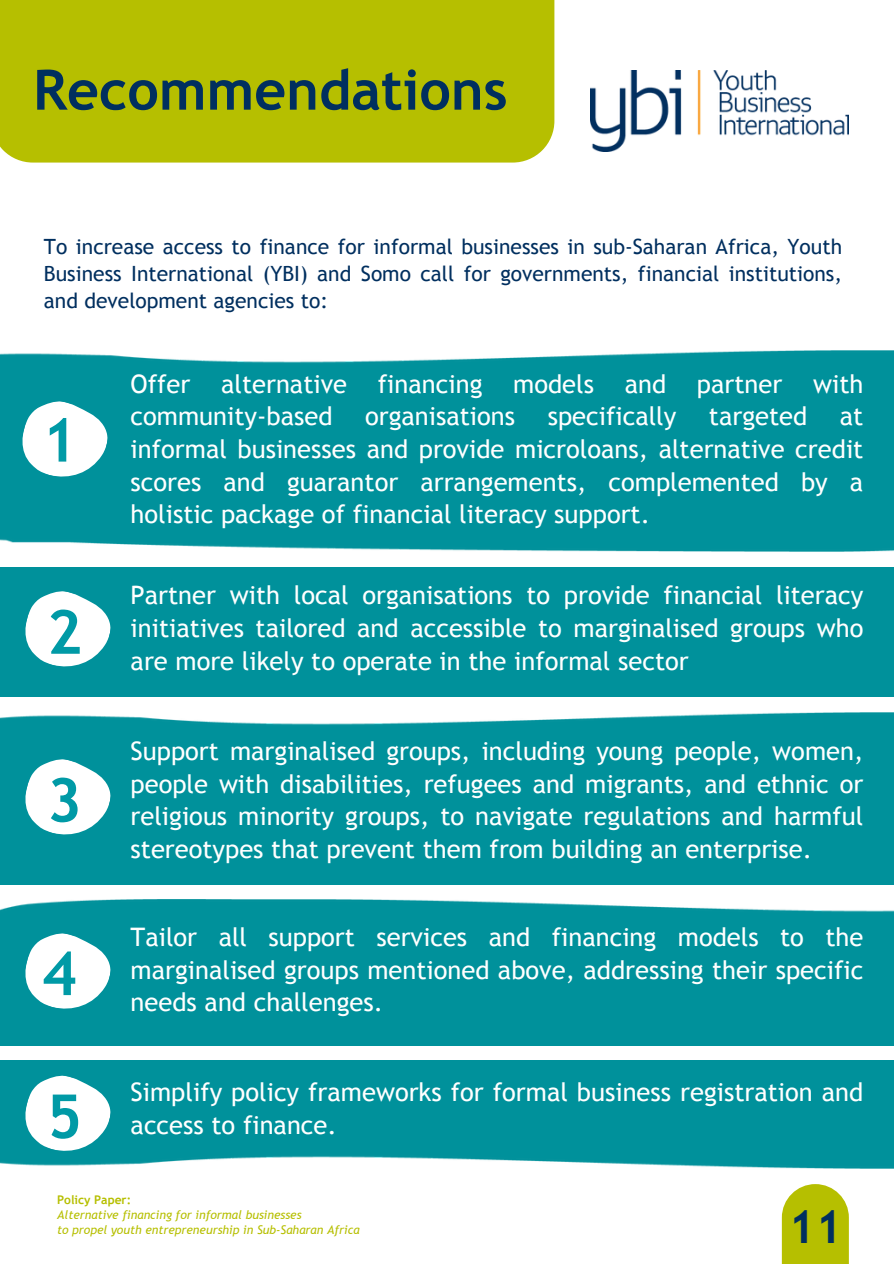
<style>
.page{position:relative;width:894px;height:1264px;background:#fff}
.page>*{position:absolute;margin:0;border:0;box-sizing:border-box;transform-origin:0 0}
.t1{font:700 60.75px "Trebuchet MS";color:#009aa6}
.t2{font:700 55.5px "Trebuchet MS";color:#002f5f}
.t3{font:700 45.75px "Trebuchet MS";color:#002f5f}
.t4{font:25.5px/32.7px "Trebuchet MS";color:#fff;text-align:justify}
.t5{font:21px/27px "Trebuchet MS";color:#002f5f;text-align:justify}
.t6{font:italic 12px "Trebuchet MS";color:#b6bf00}
.t7{font:700 12px "Trebuchet MS";color:#b6bf00}
</style>
<div class="page">
<div style="left:0;top:350px;width:893px;height:202px;background:#00919b"></div>
<div style="left:0;top:0;width:554px;height:162px;background:#b6bf00"></div>
<div style="left:0;top:567px;width:893px;height:129px;background:#00919b"></div>
<div style="left:0;top:712px;width:893px;height:172px;background:#00919b"></div>
<div style="left:0;top:899px;width:893px;height:146px;background:#00919b"></div>
<img style="left:590px;top:71px;width:258px;height:81px">
<div style="left:0;top:1060px;width:893px;height:108px;background:#00919b"></div>
<svg style="left:22px;top:590px;width:89px;height:80px"></svg>
<svg style="left:19px;top:400px;width:89px;height:80px"></svg>
<svg style="left:22px;top:758px;width:89px;height:80px"></svg>
<svg style="left:22px;top:932px;width:89px;height:80px"></svg>
<svg style="left:22px;top:1074px;width:89px;height:80px"></svg>
<div style="left:781px;top:1184px;width:67px;height:79px;background:#b6bf00"></div>
<h3 class="t2" style="left:33px;top:58px;width:475px">Recommendations</h3>
<p class="t5" style="left:44px;top:232px;width:799px">To increase access to finance for informal businesses in sub-Saharan Africa, Youth Business International (YBI) and Somo call for governments, financial institutions, and development agencies to:</p>
<p class="t1" style="left:42px;top:404px;width:37px">1</p>
<h2 class="t1" style="left:47px;top:596px;width:37px">2</h2>
<p class="t1" style="left:47px;top:764px;width:37px">3</p>
<h2 class="t1" style="left:42px;top:938px;width:37px">4</h2>
<p class="t1" style="left:47px;top:1081px;width:37px">5</p>
<p class="t4" style="left:131px;top:367px;width:734px">Offer alternative financing models and partner with community-based</p>
<p class="t4" style="left:365px;top:400px;width:151px">organisations</p>
<p class="t4" style="left:547px;top:400px;width:130px">specifically</p>
<p class="t4" style="left:708px;top:400px;width:100px">targeted</p>
<p class="t4" style="left:131px;top:400px;width:734px;text-indent:709px">at informal businesses and provide microloans, alternative credit scores and guarantor arrangements, complemented by a holistic package of financial literacy support.</p>
<p class="t4" style="left:131px;top:579px;width:734px">Partner with local organisations to provide financial literacy initiatives tailored and accessible to marginalised groups who are more likely to operate in the informal sector</p>
<p class="t4" style="left:131px;top:734px;width:734px">Support marginalised groups, including young people, women, people with disabilities, refugees and migrants, and ethnic or religious minority groups, to navigate regulations and harmful stereotypes that prevent them from building an enterprise.</p>
<h2 class="t4" style="left:131px;top:920px;width:734px">Tailor all support services and financing models to the marginalised groups mentioned above, addressing their specific needs and challenges.</h2>
<p class="t4" style="left:131px;top:1075px;width:734px">Simplify policy frameworks for formal business registration and access to finance.</p>
<h2 class="t7" style="left:57px;top:1192px;width:75px">Policy Paper:</h2>
<p class="t6" style="left:57px;top:1207px;width:246px">Alternative financing for informal businesses</p>
<p class="t6" style="left:57px;top:1222px;width:304px">to propel youth entrepreneurship in Sub-Saharan Africa</p>
<p class="t3" style="left:788px;top:1199px;width:55px">11</p>
</div>
